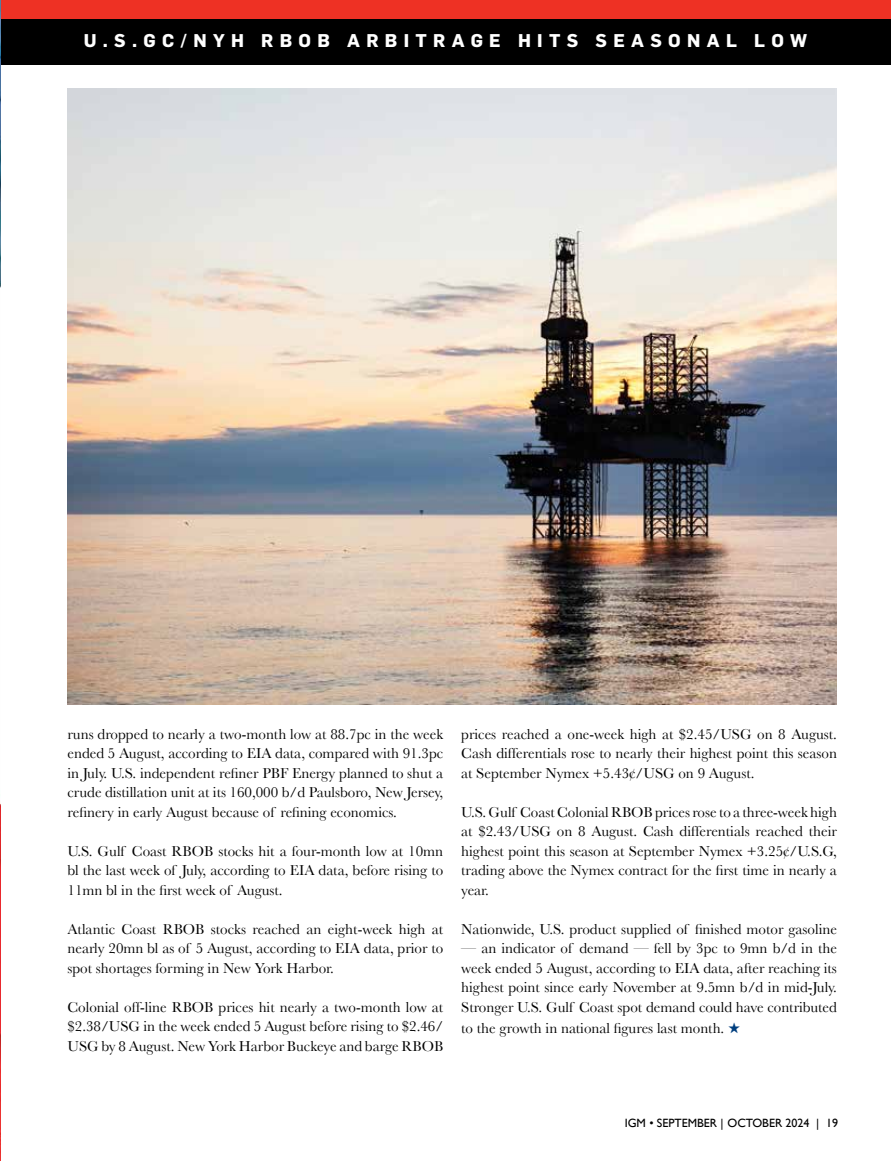
<style>
.page{position:relative;width:891px;height:1161px;background:#fff}
.page>*{position:absolute;margin:0;border:0;box-sizing:border-box;transform-origin:0 0}
.t1{font:700 18.15px "Flama";letter-spacing:.35em;color:#fff}
.t2{font:15px/19.5px "Baskerville";color:#000;text-align:justify}
.t3{font:12px "Gill Sans";color:#000}
.s1{color:#003e7e}
</style>
<div class="page">
<div style="left:0;top:0;width:891px;height:21px;background:#ee3124"></div>
<div style="left:0;top:19px;width:891px;height:45px;background:#000"></div>
<img style="left:0;top:1px;width:1px;height:1159px">
<img style="left:68px;top:89px;width:769px;height:615px">
<p class="t1" style="left:84px;top:29px;width:725px">U.S.GC/NYH RBOB ARBITRAGE HITS SEASONAL LOW</p>
<p class="t2" style="left:68px;top:724px;width:377px">runs dropped to nearly a two-month low at 88.7pc in the week ended 5 August, according to EIA data, compared with 91.3pc in July. U.S. independent refiner PBF Energy planned to shut a crude distillation unit at its 160,000 b/d Paulsboro, New Jersey, refinery in early August because of refining economics.</p>
<p class="t2" style="left:68px;top:841px;width:377px">U.S. Gulf Coast RBOB stocks hit a four-month low at 10mn bl the last week of July, according to EIA data, before rising to 11mn bl in the first week of August.</p>
<p class="t2" style="left:68px;top:919px;width:377px">Atlantic Coast RBOB stocks reached an eight-week high at nearly 20mn bl as of 5 August, according to EIA data, prior to spot shortages forming in New York Harbor.</p>
<p class="t2" style="left:68px;top:997px;width:377px">Colonial off-line RBOB prices hit nearly a two-month low at $2.38/USG in the week ended 5 August before rising to $2.46/ USG by 8 August. New York Harbor Buckeye and barge RBOB</p>
<p class="t2" style="left:461px;top:724px;width:377px">prices reached a one-week high at $2.45/USG on 8 August.<br>Cash differentials rose to nearly their highest point this season at September Nymex +5.43¢/USG on 9 August.</p>
<p class="t2" style="left:461px;top:802px;width:377px">U.S. Gulf Coast Colonial RBOB prices rose to a three-week high at $2.43/USG on 8 August. Cash differentials reached their highest point this season at September Nymex +3.25¢/U.S.G, trading above the Nymex contract for the first time in nearly a year.</p>
<p class="t2" style="left:461px;top:919px;width:377px">Nationwide, U.S. product supplied of finished motor gasoline</p>
<p class="t2" style="left:461px;top:938px;width:377px">— an indicator of demand — fell by 3pc to 9mn b/d in the week ended 5 August, according to EIA data, after reaching its highest point since early November at 9.5mn b/d in mid-July.<br>Stronger U.S. Gulf Coast spot demand could have contributed</p>
<p class="t2" style="left:461px;top:1018px;width:281px">to the growth in national figures last month. <span class="s1">★</span></p>
<p class="t3" style="left:625px;top:1116px;width:215px">IGM • SEPTEMBER | OCTOBER 2024 | 19</p>
</div>
